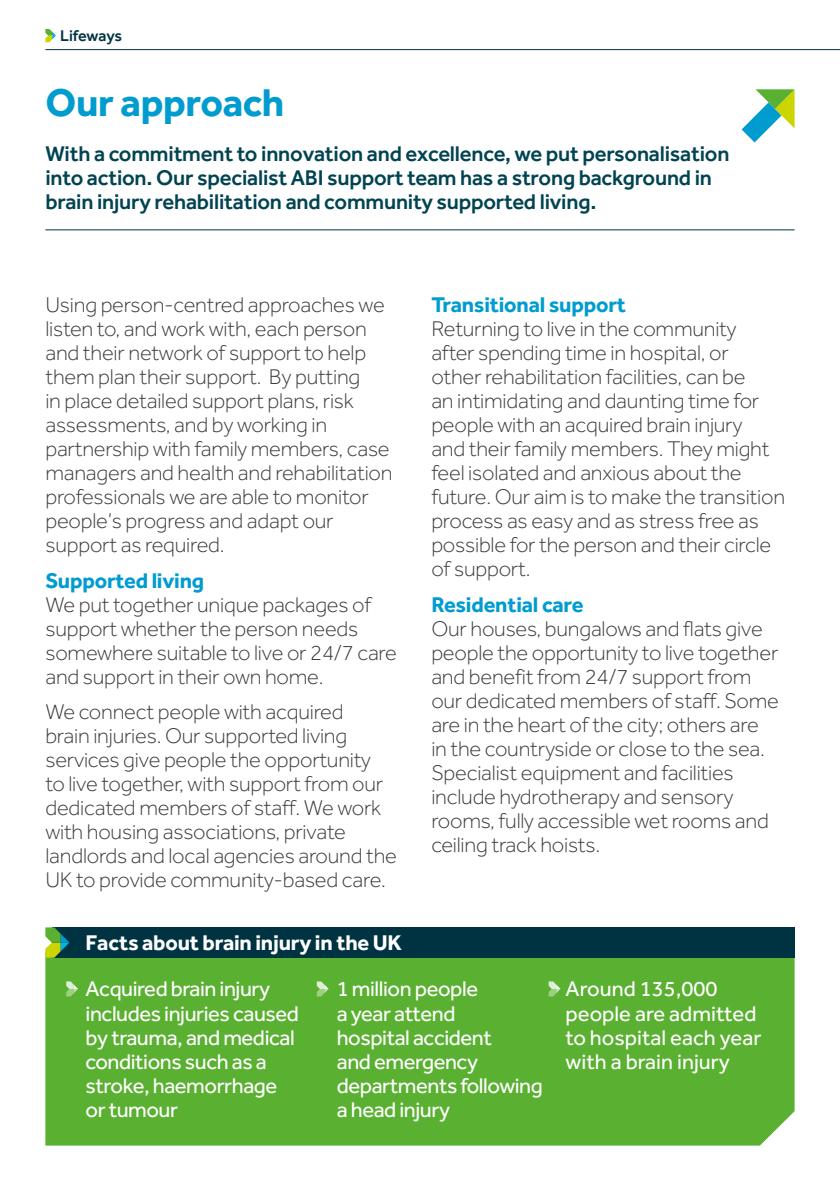
<style>
.page{position:relative;width:840px;height:1191px;background:#fff}
.page>*{position:absolute;margin:0;border:0;box-sizing:border-box;transform-origin:0 0}
.t1{font:700 40px "Effra";letter-spacing:-.01em;color:#009cd0}
.t2{font:300 22px/24px "Effra";letter-spacing:-.01em;color:#3c3c3b}
.t3{font:22px/24px "Effra";letter-spacing:-.02em;color:#fff}
.t4{font:500 22px/24px "Effra";letter-spacing:-.01em;color:#004351}
.t5{font:22px/24px "Effra";color:#fff}
.t6{font:700 22px "Effra";letter-spacing:-.01em;color:#009cd0}
.t7{font:700 22px "Effra";letter-spacing:-.01em;color:#fff}
.t8{font:500 16px "Effra";letter-spacing:-.01em;color:#003341}
</style>
<div class="page">
<hr style="left:45px;top:229px;width:749px;height:1px;background:#003341">
<div style="left:45px;top:957px;width:749px;height:188px;background:#5ab031"></div>
<div style="left:52px;top:927px;width:742px;height:30px;background:#003341"></div>
<svg style="left:45px;top:927px;width:24px;height:30px"></svg>
<svg style="left:66px;top:981px;width:12px;height:15px"></svg>
<svg style="left:316px;top:981px;width:12px;height:15px"></svg>
<svg style="left:548px;top:981px;width:12px;height:15px"></svg>
<hr style="left:45px;top:49px;width:794px;height:1px;background:#003341">
<svg style="left:45px;top:29px;width:11px;height:13px"></svg>
<svg style="left:741px;top:89px;width:53px;height:53px"></svg>
<p class="t8" style="left:60px;top:26px;width:63px">Lifeways</p>
<h1 class="t1" style="left:45px;top:78px;width:240px">Our approach</h1>
<p class="t4" style="left:45px;top:141px;width:685px">With a commitment to innovation and excellence, we put personalisation into action. Our specialist ABI support team has a strong background in brain injury rehabilitation and community supported living.</p>
<p class="t2" style="left:45px;top:293px;width:348px">Using person-centred approaches we listen to, and work with, each person and their network of support to help them plan their support. By putting<br>in place detailed support plans, risk assessments, and by working in partnership with family members, case managers and health and rehabilitation professionals we are able to monitor people’s progress and adapt our support as required.</p>
<p class="t6" style="left:45px;top:567px;width:160px">Supported living</p>
<p class="t2" style="left:45px;top:592px;width:353px">We put together unique packages of support whether the person needs somewhere suitable to live or 24/7 care and support in their own home.</p>
<p class="t2" style="left:45px;top:699px;width:353px">We connect people with acquired<br>brain injuries. Our supported living services give people the opportunity<br>to live together, with support from our dedicated members of staff. We work with housing associations, private landlords and local agencies around the UK to provide community-based care.</p>
<p class="t7" style="left:86px;top:929px;width:318px">Facts about brain injury in the UK</p>
<p class="t6" style="left:431px;top:291px;width:196px">Transitional support</p>
<p class="t2" style="left:431px;top:317px;width:355px">Returning to live in the community after spending time in hospital, or<br>other rehabilitation facilities, can be<br>an intimidating and daunting time for people with an acquired brain injury<br>and their family members. They might feel isolated and anxious about the future. Our aim is to make the transition process as easy and as stress free as possible for the person and their circle of support.</p>
<p class="t6" style="left:431px;top:591px;width:154px">Residential care</p>
<p class="t2" style="left:431px;top:616px;width:349px">Our houses, bungalows and flats give people the opportunity to live together and benefit from 24/7 support from our dedicated members of staff. Some are in the heart of the city; others are in the countryside or close to the sea.<br>Specialist equipment and facilities include hydrotherapy and sensory rooms, fully accessible wet rooms and ceiling track hoists.</p>
<p class="t3" style="left:86px;top:976px;width:215px">Acquired brain injury includes injuries caused by trauma, and medical conditions such as a stroke, haemorrhage or tumour</p>
<p class="t3" style="left:336px;top:976px;width:207px">1 million people<br>a year attend<br>hospital accident<br>and emergency departments following a head injury</p>
<p class="t5" style="left:565px;top:976px;width:197px">Around 135,000 people are admitted to hospital each year with a brain injury</p>
</div>
